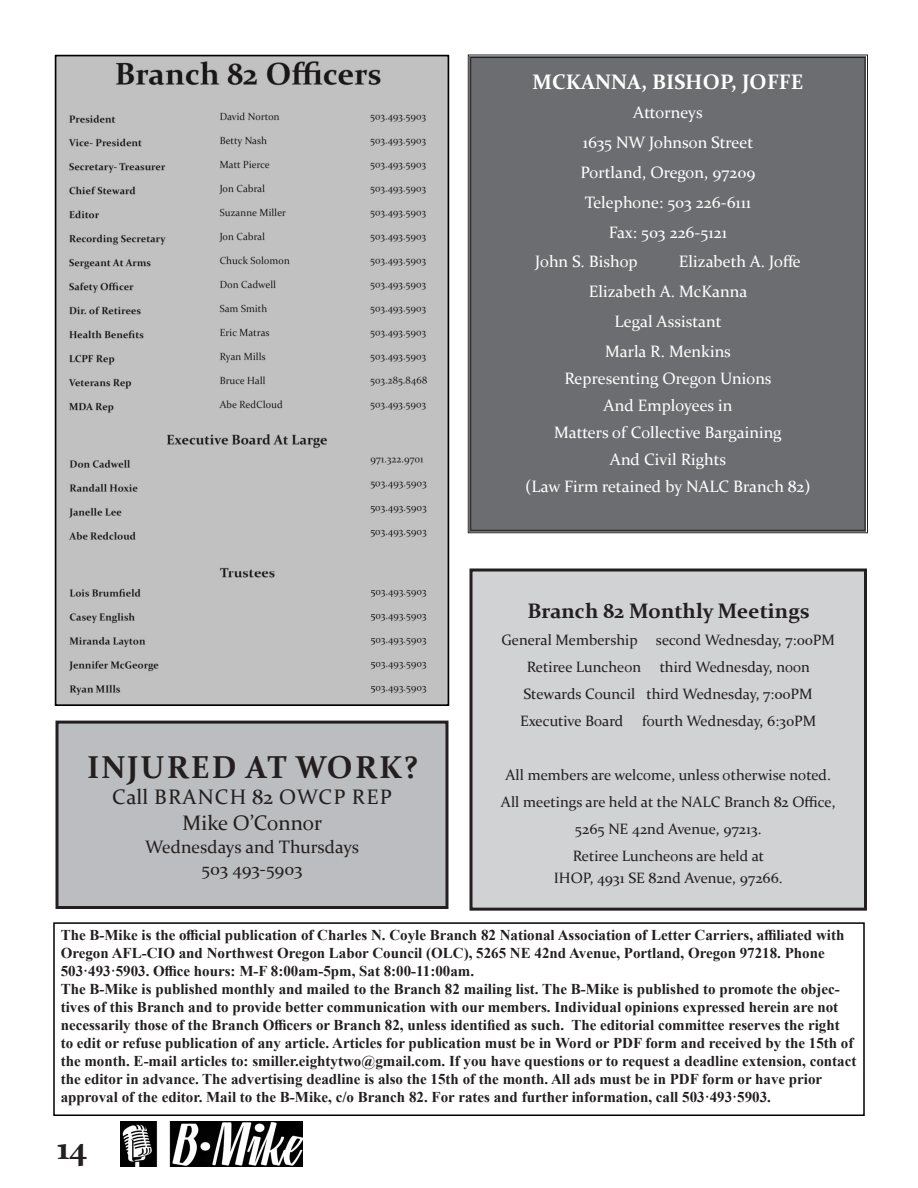
<style>
.page{position:relative;width:918px;height:1188px;background:#fff}
.page>*{position:absolute;margin:0;border:0;box-sizing:border-box;transform-origin:0 0}
.t1{font:700 33px "Constantia";color:#231f20}
.t2{font:700 31.65px "Constantia";letter-spacing:.06em;color:#231f20}
.t3{font:700 21px "Constantia";color:#231f20}
.t4{font:700 21px "Constantia";color:#fff}
.t5{font:21px "Constantia";letter-spacing:.06em;color:#231f20}
.t6{font:21px "Constantia";letter-spacing:.005em;color:#231f20}
.t7{font:18px "Constantia";color:#231f20}
.t8{font:16.5px "Constantia";color:#fff}
.t9{font:700 15px/18px "Times New Roman";color:#231f20}
.t10{font:15px "Constantia";color:#231f20}
</style>
<div class="page">
<img style="left:120px;top:1121px;width:182px;height:45px">
<div style="left:55px;top:720px;width:394px;height:189px;background:#bcbdc0"></div>
<div style="left:468px;top:54px;width:400px;height:479px;background:#6c6d70"></div>
<div style="left:469px;top:568px;width:398px;height:343px;background:#d1d2d4"></div>
<div style="left:53px;top:922px;width:812px;height:194px;border:2px solid #000"></div>
<img style="left:58px;top:58px;width:388px;height:645px">
<div style="left:55px;top:55px;width:394px;height:651px;border:2px solid #000"></div>
<p class="t2" style="left:87px;top:745px;width:332px">INJURED AT WORK?</p>
<p class="t5" style="left:112px;top:783px;width:281px">Call BRANCH 82 OWCP REP</p>
<p class="t6" style="left:182px;top:809px;width:141px">Mike O’Connor</p>
<p class="t7" style="left:145px;top:835px;width:215px">Wednesdays and Thursdays</p>
<p class="t7" style="left:202px;top:857px;width:102px">503 493-5903</p>
<p class="t4" style="left:532px;top:67px;width:272px">MCKANNA, BISHOP, JOFFE</p>
<p class="t8" style="left:633px;top:101px;width:71px">Attorneys</p>
<p class="t8" style="left:583px;top:131px;width:172px">1635 NW Johnson Street</p>
<p class="t8" style="left:580px;top:161px;width:177px">Portland, Oregon, 97209</p>
<p class="t8" style="left:585px;top:191px;width:168px">Telephone: 503 226-6111</p>
<p class="t8" style="left:609px;top:221px;width:120px">Fax: 503 226-5121</p>
<p class="t8" style="left:535px;top:251px;width:104px">John S. Bishop</p>
<p class="t8" style="left:679px;top:251px;width:123px">Elizabeth A. Joffe</p>
<p class="t8" style="left:589px;top:280px;width:160px">Elizabeth A. McKanna</p>
<p class="t8" style="left:615px;top:310px;width:109px">Legal Assistant</p>
<p class="t8" style="left:605px;top:340px;width:127px">Marla R. Menkins</p>
<p class="t8" style="left:564px;top:367px;width:209px">Representing Oregon Unions</p>
<p class="t8" style="left:604px;top:394px;width:130px">And Employees in</p>
<p class="t8" style="left:554px;top:421px;width:229px">Matters of Collective Bargaining</p>
<p class="t8" style="left:610px;top:448px;width:118px">And Civil Rights</p>
<p class="t8" style="left:525px;top:475px;width:287px">(Law Firm retained by NALC Branch 82)</p>
<p class="t3" style="left:528px;top:596px;width:283px">Branch 82 Monthly Meetings</p>
<p class="t10" style="left:501px;top:629px;width:335px">General Membership second Wednesday, 7:00PM</p>
<p class="t10" style="left:527px;top:656px;width:285px">Retiree Luncheon third Wednesday, noon</p>
<p class="t10" style="left:524px;top:683px;width:291px">Stewards Council third Wednesday, 7:00PM</p>
<p class="t10" style="left:520px;top:710px;width:105px">Executive Board</p>
<p class="t10" style="left:642px;top:710px;width:176px">fourth Wednesday, 6:30PM</p>
<p class="t10" style="left:506px;top:764px;width:327px">All members are welcome, unless otherwise noted.</p>
<p class="t10" style="left:501px;top:791px;width:336px">All meetings are held at the NALC Branch 82 Office,</p>
<p class="t10" style="left:575px;top:818px;width:188px">5265 NE 42nd Avenue, 97213.</p>
<p class="t10" style="left:573px;top:845px;width:193px">Retiree Luncheons are held at</p>
<p class="t10" style="left:554px;top:868px;width:230px">IHOP, 4931 SE 82nd Avenue, 97266.</p>
<p class="t9" style="left:61px;top:926px;width:785px">The B-Mike is the official publication of Charles N. Coyle Branch 82 National Association of Letter Carriers, affiliated with<br>Oregon AFL-CIO and Northwest Oregon Labor Council (OLC), 5265 NE 42nd Avenue, Portland, Oregon 97218. Phone<br>503·493·5903. Office hours: M-F 8:00am-5pm, Sat 8:00-11:00am.</p>
<p class="t9" style="left:61px;top:980px;width:797px">The B-Mike is published monthly and mailed to the Branch 82 mailing list. The B-Mike is published to promote the objec&shy;tives of this Branch and to provide better communication with our members. Individual opinions expressed herein are not necessarily those of the Branch Officers or Branch 82, unless identified as such. The editorial committee reserves the right<br>to edit or refuse publication of any article. Articles for publication must be in Word or PDF form and received by the 15th of the month. E-mail articles to: smiller.eightytwo@gmail.com. If you have questions or to request a deadline extension, contact the editor in advance. The advertising deadline is also the 15th of the month. All ads must be in PDF form or have prior approval of the editor. Mail to the B-Mike, c/o Branch 82. For rates and further information, call 503·493·5903.</p>
<p class="t1" style="left:57px;top:1125px;width:31px">14</p>
</div>
